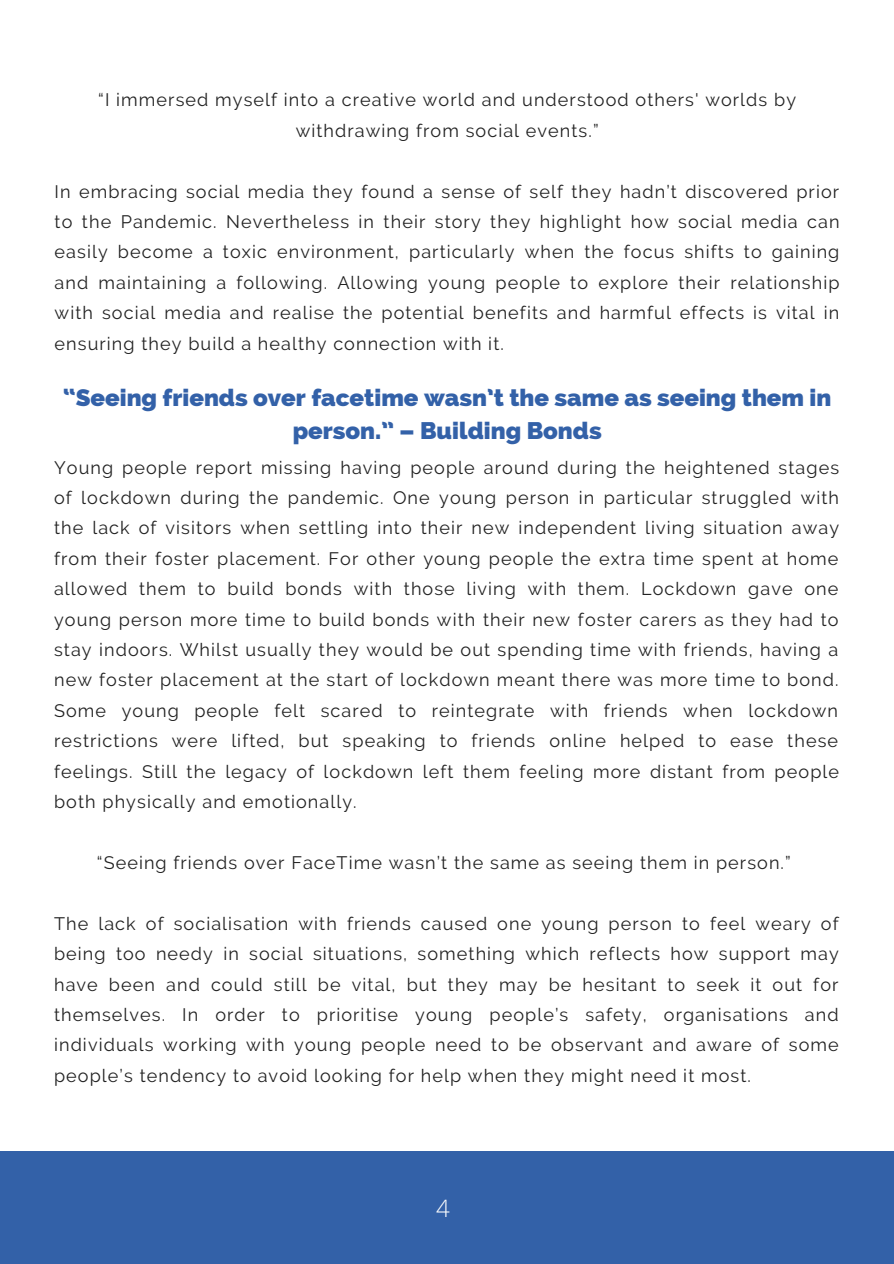
<style>
.page{position:relative;width:894px;height:1264px;background:#fff}
.page>*{position:absolute;margin:0;border:0;box-sizing:border-box;transform-origin:0 0}
.t1{font:800 24px/32.7px "Raleway";color:#3361a8;text-align:center}
.t2{font:300 24px "Open Sans";color:#fff}
.t3{font:18px/30.5px "Raleway";letter-spacing:.06em;color:#222;text-align:justify}
</style>
<div class="page">
<div style="left:0;top:1150px;width:893px;height:113px;background:#3361a8"></div>
<p class="t3" style="left:98px;top:85px;width:699px;text-align:center">“I immersed myself into a creative world and understood others' worlds by withdrawing from social events.”</p>
<p class="t3" style="left:55px;top:176px;width:786px">In embracing social media they found a sense of self they hadn’t discovered prior to the Pandemic. Nevertheless in their story they highlight how social media can easily become a toxic environment, particularly when the focus shifts to gaining and maintaining a following. Allowing young people to explore their relationship with social media and realise the potential benefits and harmful effects is vital in ensuring they build a healthy connection with it.</p>
<p class="t1" style="left:63px;top:381px;width:769px">“Seeing friends over facetime wasn’t the same as seeing them in person.” – Building Bonds</p>
<p class="t3" style="left:54px;top:452px;width:786px">Young people report missing having people around during the heightened stages of lockdown during the pandemic. One young person in particular struggled with the lack of visitors when settling into their new independent living situation away from their foster placement. For other young people the extra time spent at home allowed them to build bonds with those living with them. Lockdown gave one young person more time to build bonds with their new foster carers as they had to stay indoors. Whilst usually they would be out spending time with friends, having a new foster placement at the start of lockdown meant there was more time to bond.<br>Some young people felt scared to reintegrate with friends when lockdown restrictions were lifted, but speaking to friends online helped to ease these feelings. Still the legacy of lockdown left them feeling more distant from people both physically and emotionally.</p>
<p class="t3" style="left:97px;top:847px;width:695px">“Seeing friends over FaceTime wasn’t the same as seeing them in person.”</p>
<p class="t3" style="left:54px;top:908px;width:786px">The lack of socialisation with friends caused one young person to feel weary of being too needy in social situations, something which reflects how support may have been and could still be vital, but they may be hesitant to seek it out for themselves. In order to prioritise young people’s safety, organisations and individuals working with young people need to be observant and aware of some people’s tendency to avoid looking for help when they might need it most.</p>
<p class="t2" style="left:436px;top:1191px;width:15px">4</p>
</div>
